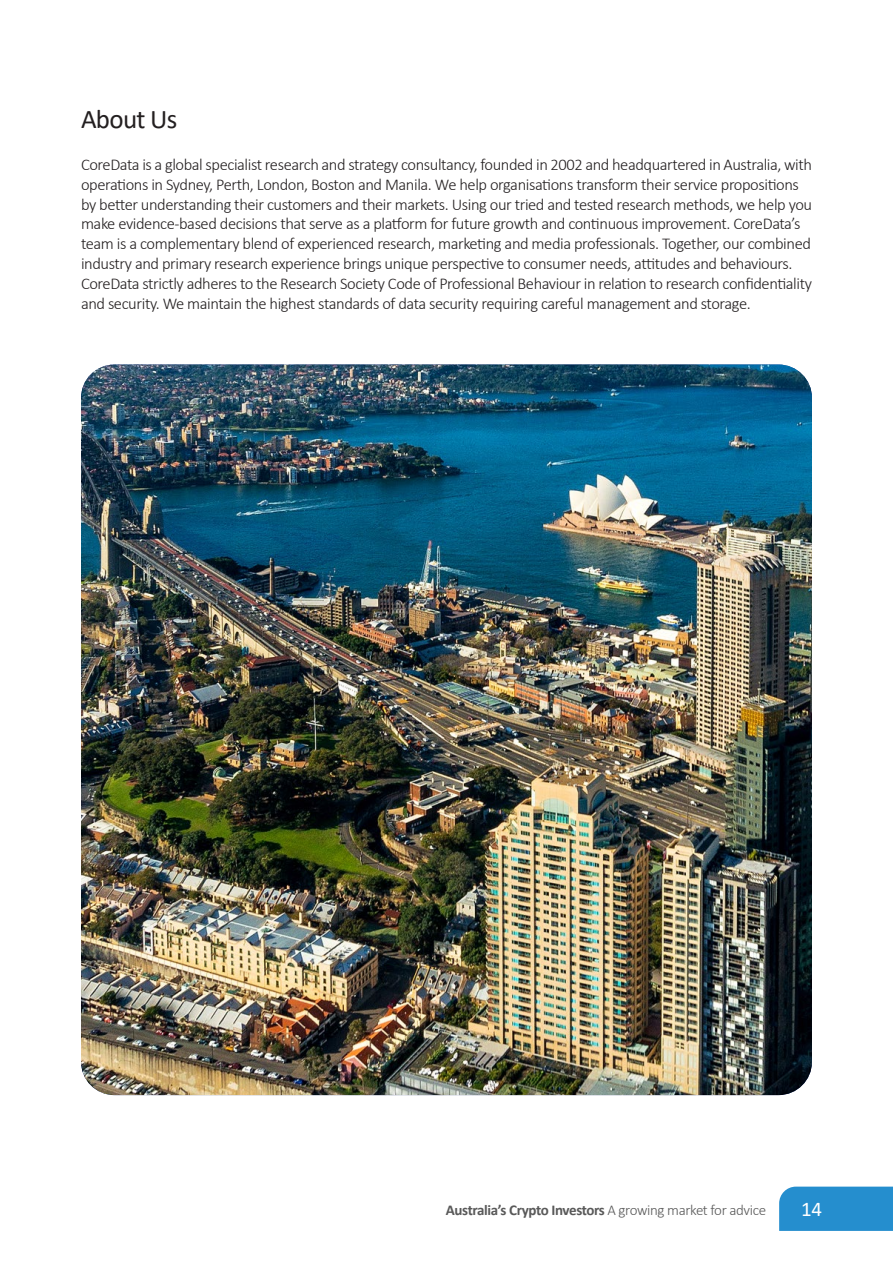
<style>
.page{position:relative;width:893px;height:1263px;background:#fff}
.page>*{position:absolute;margin:0;border:0;box-sizing:border-box;transform-origin:0 0}
.t1{font:27px "Calibri";letter-spacing:-.025em;color:#231f20}
.t2{font:21px "Calibri";color:#fff}
.t3{font:300 16.5px "Calibri";letter-spacing:-.025em;color:#231f20}
.t4{font:700 15px "Calibri";letter-spacing:-.025em;color:#595959}
.s1{font-weight:300}
</style>
<div class="page">
<div style="left:779px;top:1186px;width:114px;height:45px;background:#258ece"></div>
<img style="left:81px;top:364px;width:731px;height:731px">
<p class="t1" style="left:81px;top:101px;width:98px">About Us</p>
<p class="t3" style="left:81px;top:154px;width:733px">CoreData is a global specialist research and strategy consultancy, founded in 2002 and headquartered in Australia, with</p>
<p class="t3" style="left:81px;top:174px;width:719px">operations in Sydney, Perth, London, Boston and Manila. We help organisations transform their service propositions</p>
<p class="t3" style="left:81px;top:194px;width:733px">by better understanding their customers and their markets. Using our tried and tested research methods, we help you</p>
<p class="t3" style="left:81px;top:214px;width:721px">make evidence-based decisions that serve as a platform for future growth and continuous improvement. CoreData’s</p>
<p class="t3" style="left:81px;top:233px;width:731px">team is a complementary blend of experienced research, marketing and media professionals. Together, our combined</p>
<p class="t3" style="left:81px;top:253px;width:713px">industry and primary research experience brings unique perspective to consumer needs, attitudes and behaviours.</p>
<p class="t3" style="left:81px;top:273px;width:732px">CoreData strictly adheres to the Research Society Code of Professional Behaviour in relation to research confidentiality</p>
<p class="t3" style="left:81px;top:293px;width:671px">and security. We maintain the highest standards of data security requiring careful management and storage.</p>
<p class="t4" style="left:446px;top:1199px;width:322px">Australia’s Crypto Investors <span class="s1">A growing market for advice</span></p>
<p class="t2" style="left:801px;top:1195px;width:22px">14</p>
</div>
